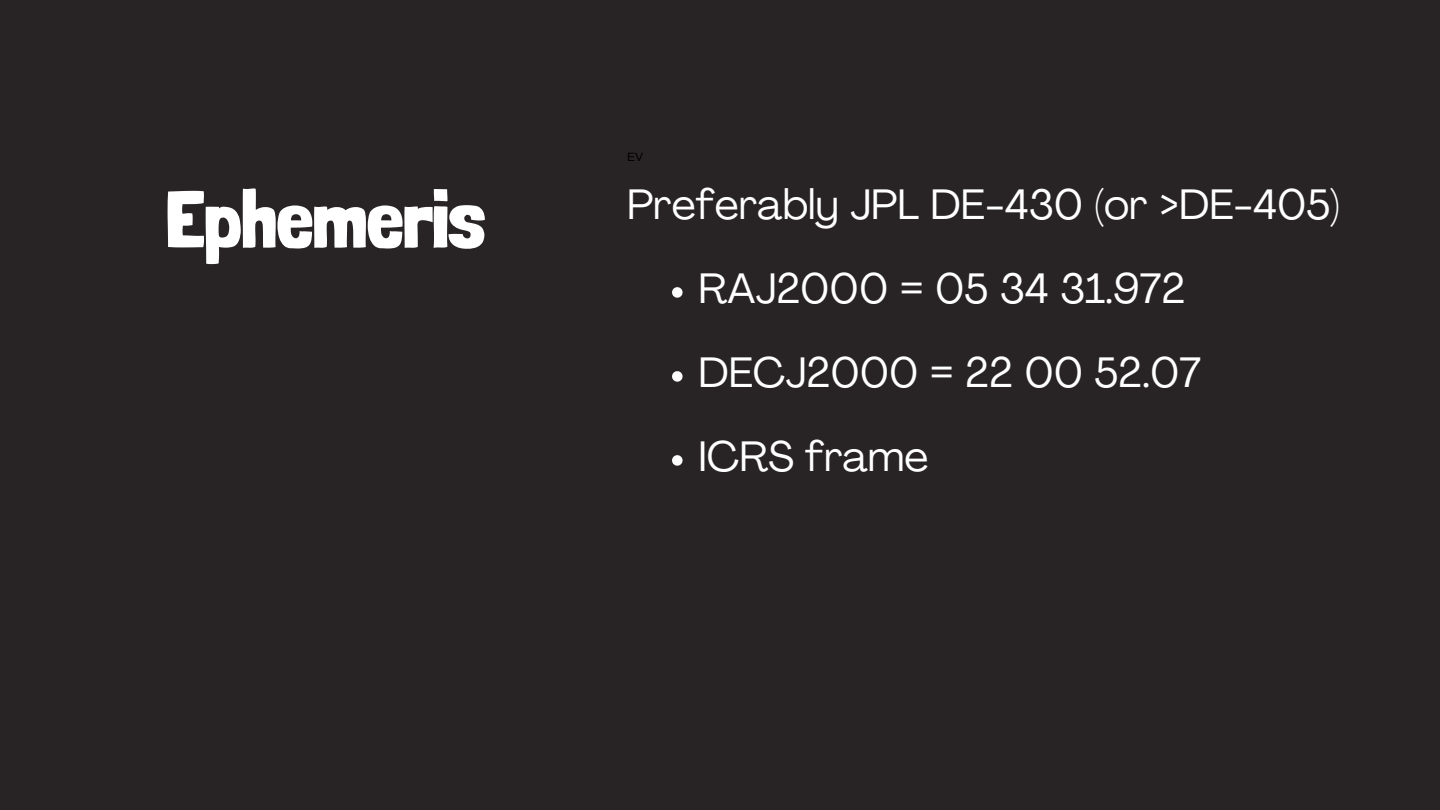
<style>
.page{position:relative;width:1440px;height:810px;background:#282325}
.page>*{position:absolute;margin:0;border:0;box-sizing:border-box;transform-origin:0 0}
.t1{font:900 80px "Londrina Solid";color:#fff}
.t2{font:42px "Agrandir";color:#fff}
.t3{font:12px "Arimo";color:#000}
</style>
<div class="page">
<svg style="left:672px;top:287px;width:11px;height:11px"></svg>
<svg style="left:672px;top:371px;width:11px;height:11px"></svg>
<svg style="left:672px;top:455px;width:11px;height:11px"></svg>
<p class="t1" style="left:166px;top:171px;width:321px">Ephemeris</p>
<p class="t3" style="left:627px;top:150px;width:17px">EV</p>
<p class="t2" style="left:627px;top:187px;width:714px">Preferably JPL DE-430 (or &gt;DE-405)</p>
<p class="t2" style="left:698px;top:271px;width:488px">RAJ2000 = 05 34 31.972</p>
<p class="t2" style="left:698px;top:355px;width:504px">DECJ2000 = 22 00 52.07</p>
<h1 class="t2" style="left:698px;top:439px;width:232px">ICRS frame</h1>
</div>
